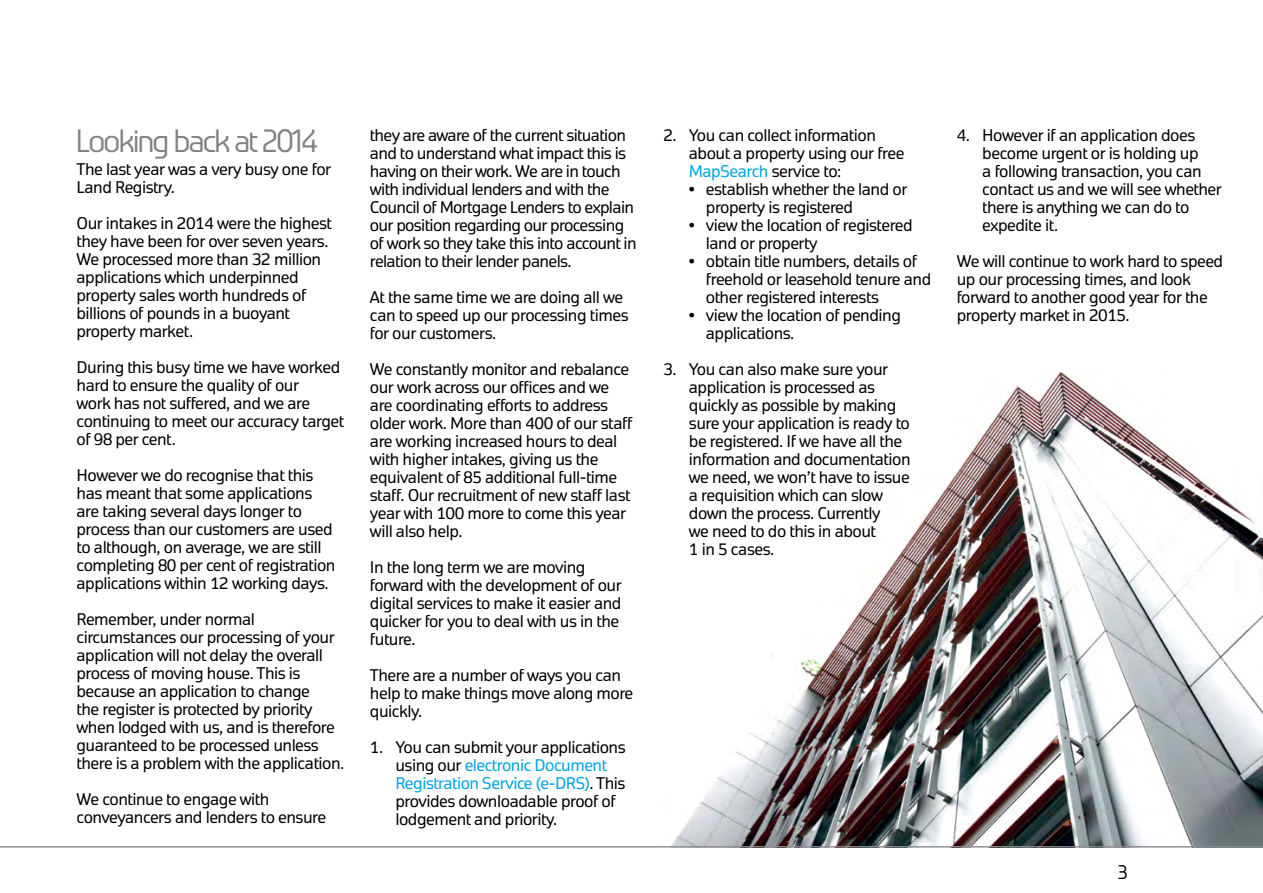
<style>
.page{position:relative;width:1263px;height:893px;background:#fff}
.page>*{position:absolute;margin:0;border:0;box-sizing:border-box;transform-origin:0 0}
.LL_Head_21{font:31.5px "Geo Headline";letter-spacing:-.03em;color:#808285}
.t1{font:19.5px "Geo Headline";color:#000}
.LL_body_1{font:16.5px/18px "Geo";letter-spacing:-.03em;color:#000}
.LL_body_1_indent_no{font:16.5px/18px "Geo";letter-spacing:-.03em;color:#000}
.s1{color:#00a4e3}
</style>
<div class="page">
<img style="left:671px;top:373px;width:592px;height:473px">
<hr style="left:0;top:846px;width:1263px;height:1px;background:#8e8e91">
<p class="LL_Head_21" style="left:77px;top:124px;width:242px">Looking back at 2014</p>
<p class="LL_body_1" style="left:77px;top:160px;width:256px">The last year was a very busy one for<br>Land Registry.</p>
<p class="LL_body_1" style="left:77px;top:214px;width:257px">Our intakes in 2014 were the highest they have been for over seven years.<br>We processed more than 32 million applications which underpinned property sales worth hundreds of billions of pounds in a buoyant property market.</p>
<p class="LL_body_1" style="left:77px;top:358px;width:269px">During this busy time we have worked hard to ensure the quality of our<br>work has not suffered, and we are continuing to meet our accuracy target of 98 per cent.</p>
<p class="LL_body_1" style="left:77px;top:466px;width:261px">However we do recognise that this has meant that some applications are taking several days longer to process than our customers are used to although, on average, we are still completing 80 per cent of registration applications within 12 working days.</p>
<p class="LL_body_1" style="left:77px;top:610px;width:269px">Remember, under normal circumstances our processing of your application will not delay the overall process of moving house. This is because an application to change<br>the register is protected by priority when lodged with us, and is therefore guaranteed to be processed unless there is a problem with the application.</p>
<p class="LL_body_1" style="left:77px;top:790px;width:251px">We continue to engage with conveyancers and lenders to ensure</p>
<p class="LL_body_1" style="left:370px;top:126px;width:268px">they are aware of the current situation and to understand what impact this is having on their work. We are in touch with individual lenders and with the Council of Mortgage Lenders to explain our position regarding our processing of work so they take this into account in relation to their lender panels.</p>
<p class="LL_body_1" style="left:370px;top:288px;width:260px">At the same time we are doing all we can to speed up our processing times for our customers.</p>
<p class="LL_body_1" style="left:370px;top:360px;width:264px">We constantly monitor and rebalance our work across our offices and we are coordinating efforts to address older work. More than 400 of our staff are working increased hours to deal with higher intakes, giving us the equivalent of 85 additional full-time staff. Our recruitment of new staff last year with 100 more to come this year will also help.</p>
<p class="LL_body_1" style="left:370px;top:558px;width:253px">In the long term we are moving forward with the development of our digital services to make it easier and quicker for you to deal with us in the future.</p>
<p class="LL_body_1" style="left:370px;top:666px;width:265px">There are a number of ways you can help to make things move along more quickly.</p>
<p class="LL_body_1_indent_no" style="left:395px;top:738px;width:232px;text-indent:-26px">1. You can submit your applications using our <span class="s1">electronic Document<br>Registration Service (e-DRS)</span>. This provides downloadable proof of lodgement and priority.</p>
<p class="LL_body_1_indent_no" style="left:689px;top:126px;width:217px;text-indent:-26px">2. You can collect information about a property using our free<br><span class="s1">MapSearch</span> service to:</p>
<p class="LL_body_1" style="left:706px;top:180px;width:203px;text-indent:-17px">• establish whether the land or property is registered</p>
<p class="LL_body_1" style="left:706px;top:216px;width:208px;text-indent:-17px">• view the location of registered land or property</p>
<p class="LL_body_1" style="left:706px;top:252px;width:227px;text-indent:-17px">• obtain title numbers, details of freehold or leasehold tenure and other registered interests</p>
<p class="LL_body_1" style="left:706px;top:306px;width:197px;text-indent:-17px">• view the location of pending applications.</p>
<p class="LL_body_1_indent_no" style="left:689px;top:360px;width:223px;text-indent:-26px">3. You can also make sure your application is processed as quickly as possible by making sure your application is ready to be registered. If we have all the information and documentation we need, we won’t have to issue a requisition which can slow down the process. Currently<br>we need to do this in about<br>1 in 5 cases.</p>
<p class="LL_body_1_indent_no" style="left:982px;top:126px;width:241px;text-indent:-26px">4. However if an application does become urgent or is holding up<br>a following transaction, you can contact us and we will see whether there is anything we can do to expedite it.</p>
<p class="LL_body_1" style="left:957px;top:252px;width:268px">We will continue to work hard to speed up our processing times, and look forward to another good year for the property market in 2015.</p>
<p class="t1" style="left:1118px;top:862px;width:10px">3</p>
</div>
